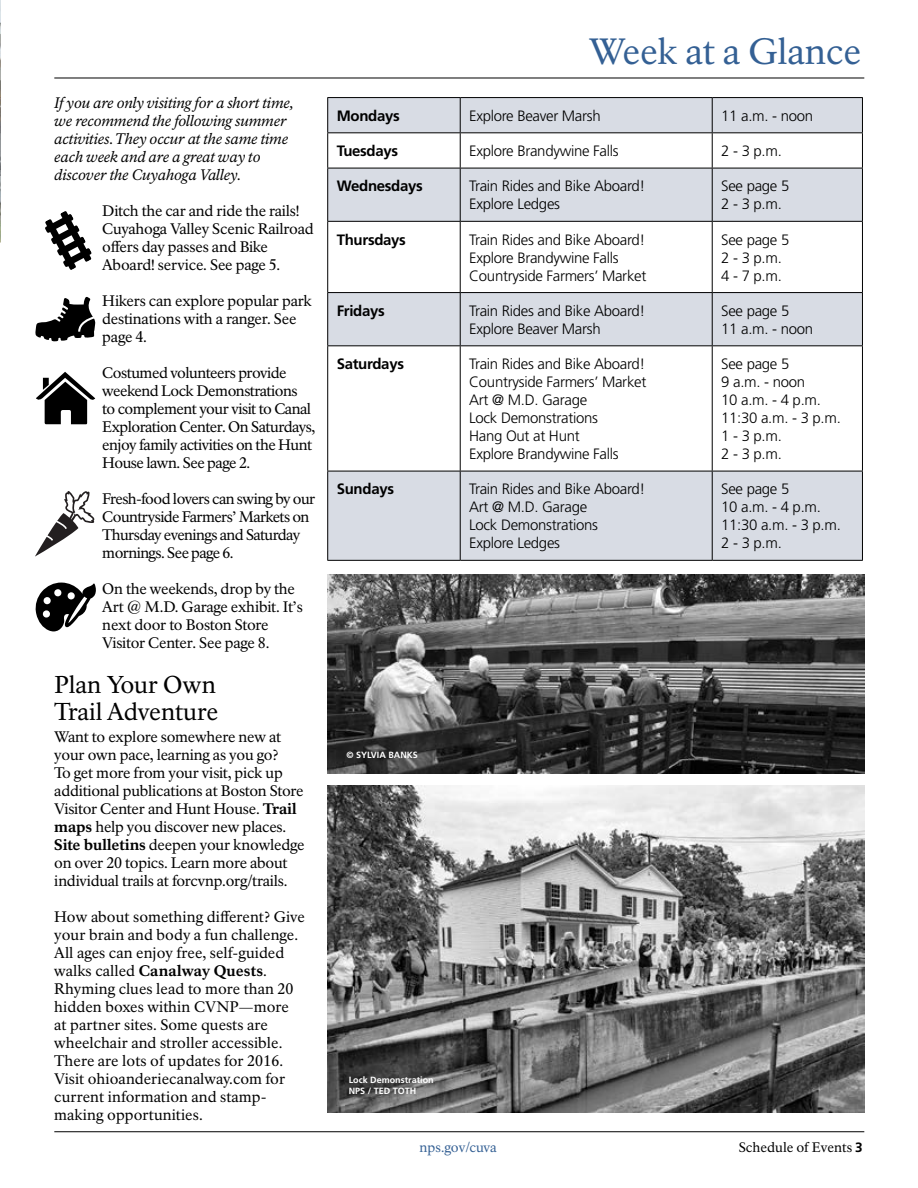
<style>
.page{position:relative;width:918px;height:1188px;background:#fff}
.page>*{position:absolute;margin:0;border:0;box-sizing:border-box;transform-origin:0 0}
.t1{font:36px "NPS Rawlinson OT";letter-spacing:-.005em;color:#346094}
.t2{font:24px/27px "NPS Rawlinson OT";letter-spacing:-.005em;color:#000}
.t3{font:300 15px/18px "Frutiger LT Std";letter-spacing:-.02em;color:#000}
.t4{font:15px/18px "NPS Rawlinson OT";letter-spacing:-.01em;color:#000}
.t5{font:15px/18px "NPS Rawlinson OT";letter-spacing:.01em;color:#000}
.t6{font:15px/18px "NPS Rawlinson OT";letter-spacing:-.035em;color:#000}
.t7{font:italic 15px/18px "NPS Rawlinson OT";letter-spacing:-.01em;color:#000}
.t8{font:700 15px "Frutiger LT Std";letter-spacing:-.02em;color:#000}
.t9{font:13.5px "NPS Rawlinson OT";color:#000}
.t10{font:13.5px "NPS Rawlinson OT";letter-spacing:-.01em;color:#346094}
.t11{font:700 9px/10.8px "Frutiger LT Std";color:#fff}
.s1{font-weight:800}
.s2{font-family:"Frutiger LT Std";font-weight:700}
</style>
<div class="page">
<hr style="left:54px;top:1131px;width:810px;height:1px;background:#000">
<hr style="left:54px;top:78px;width:810px;height:1px;background:#000">
<img style="left:327px;top:786px;width:537px;height:326px">
<img style="left:0;top:0;width:1px;height:243px">
<img style="left:327px;top:574px;width:537px;height:200px">
<svg style="left:328px;top:98px;width:534px;height:462px;fill:#d8dce4"></svg>
<hr style="left:327px;top:97px;width:133px;height:1px;background:#000">
<hr style="left:327px;top:98px;width:1px;height:34px;background:#000">
<hr style="left:460px;top:97px;width:252px;height:1px;background:#000">
<hr style="left:460px;top:98px;width:1px;height:34px;background:#000">
<hr style="left:712px;top:97px;width:151px;height:1px;background:#000">
<hr style="left:712px;top:98px;width:1px;height:34px;background:#000">
<hr style="left:862px;top:98px;width:1px;height:34px;background:#000">
<hr style="left:327px;top:132px;width:133px;height:1px;background:#000">
<hr style="left:327px;top:133px;width:1px;height:35px;background:#000">
<hr style="left:460px;top:132px;width:252px;height:1px;background:#000">
<hr style="left:460px;top:133px;width:1px;height:35px;background:#000">
<hr style="left:712px;top:132px;width:151px;height:1px;background:#000">
<hr style="left:712px;top:133px;width:1px;height:35px;background:#000">
<hr style="left:862px;top:133px;width:1px;height:35px;background:#000">
<hr style="left:327px;top:168px;width:133px;height:1px;background:#000">
<hr style="left:327px;top:168px;width:1px;height:53px;background:#000">
<hr style="left:460px;top:168px;width:252px;height:1px;background:#000">
<hr style="left:460px;top:168px;width:1px;height:53px;background:#000">
<hr style="left:712px;top:168px;width:151px;height:1px;background:#000">
<hr style="left:712px;top:168px;width:1px;height:53px;background:#000">
<hr style="left:862px;top:168px;width:1px;height:53px;background:#000">
<hr style="left:327px;top:221px;width:133px;height:1px;background:#000">
<hr style="left:327px;top:222px;width:1px;height:70px;background:#000">
<hr style="left:460px;top:221px;width:252px;height:1px;background:#000">
<hr style="left:460px;top:222px;width:1px;height:70px;background:#000">
<hr style="left:712px;top:221px;width:151px;height:1px;background:#000">
<hr style="left:712px;top:222px;width:1px;height:70px;background:#000">
<hr style="left:862px;top:222px;width:1px;height:70px;background:#000">
<hr style="left:327px;top:292px;width:133px;height:1px;background:#000">
<hr style="left:327px;top:293px;width:1px;height:52px;background:#000">
<hr style="left:460px;top:292px;width:252px;height:1px;background:#000">
<hr style="left:460px;top:293px;width:1px;height:52px;background:#000">
<hr style="left:712px;top:292px;width:151px;height:1px;background:#000">
<hr style="left:712px;top:293px;width:1px;height:52px;background:#000">
<hr style="left:862px;top:293px;width:1px;height:52px;background:#000">
<hr style="left:327px;top:345px;width:133px;height:1px;background:#000">
<hr style="left:327px;top:346px;width:1px;height:125px;background:#000">
<hr style="left:460px;top:345px;width:252px;height:1px;background:#000">
<hr style="left:460px;top:346px;width:1px;height:125px;background:#000">
<hr style="left:712px;top:345px;width:151px;height:1px;background:#000">
<hr style="left:712px;top:346px;width:1px;height:125px;background:#000">
<hr style="left:862px;top:346px;width:1px;height:125px;background:#000">
<hr style="left:327px;top:471px;width:133px;height:1px;background:#000">
<hr style="left:327px;top:471px;width:1px;height:89px;background:#000">
<hr style="left:460px;top:471px;width:252px;height:1px;background:#000">
<hr style="left:460px;top:471px;width:1px;height:89px;background:#000">
<hr style="left:712px;top:471px;width:151px;height:1px;background:#000">
<hr style="left:712px;top:471px;width:1px;height:89px;background:#000">
<hr style="left:862px;top:471px;width:1px;height:89px;background:#000">
<hr style="left:327px;top:560px;width:133px;height:1px;background:#000">
<hr style="left:460px;top:560px;width:252px;height:1px;background:#000">
<hr style="left:712px;top:560px;width:151px;height:1px;background:#000">
<svg style="left:45px;top:211px;width:47px;height:59px"></svg>
<svg style="left:35px;top:297px;width:60px;height:45px"></svg>
<svg style="left:36px;top:372px;width:59px;height:52px"></svg>
<svg style="left:36px;top:583px;width:60px;height:48px"></svg>
<svg style="left:35px;top:491px;width:59px;height:66px"></svg>
<p class="t7" style="left:54px;top:95px;width:241px">If you are only visiting for a short time, we recommend the following summer activities. They occur at the same time each week and are a great way to discover the Cuyahoga Valley.</p>
<p class="t4" style="left:102px;top:202px;width:213px">Ditch the car and ride the rails!<br>Cuyahoga Valley Scenic Railroad offers day passes and Bike<br>Aboard! service. See page 5.</p>
<p class="t4" style="left:102px;top:292px;width:211px">Hikers can explore popular park destinations with a ranger. See page 4.</p>
<p class="t6" style="left:102px;top:364px;width:214px">Costumed volunteers provide weekend Lock Demonstrations<br>to complement your visit to Canal<br>Exploration Center. On Saturdays, enjoy family activities on the Hunt<br>House lawn. See page 2.</p>
<p class="t6" style="left:102px;top:490px;width:215px">Fresh-food lovers can swing by our<br>Countryside Farmers’ Markets on<br>Thursday evenings and Saturday mornings. See page 6.</p>
<p class="t4" style="left:102px;top:580px;width:202px">On the weekends, drop by the<br>Art @ M.D. Garage exhibit. It’s next door to Boston Store<br>Visitor Center. See page 8.</p>
<h2 class="t2" style="left:54px;top:672px;width:165px">Plan Your Own<br>Trail Adventure</h2>
<p class="t4" style="left:54px;top:728px;width:252px">Want to explore somewhere new at your own pace, learning as you go?<br>To get more from your visit, pick up additional publications at Boston Store Visitor Center and Hunt House. <span class="s1">Trail maps</span> help you discover new places.<br><span class="s1">Site bulletins</span> deepen your knowledge on over 20 topics. Learn more about individual trails at forcvnp.org/trails.</p>
<p class="t5" style="left:54px;top:908px;width:252px">How about something different? Give your brain and body a fun challenge.<br>All ages can enjoy free, self-guided walks called <span class="s1">Canalway Quests</span>.<br>Rhyming clues lead to more than 20 hidden boxes within CVNP—more at partner sites. Some quests are wheelchair and stroller accessible.<br>There are lots of updates for 2016.<br>Visit ohioanderiecanalway.com for current information and stamp&shy;making opportunities.</p>
<h1 class="t1" style="left:589px;top:30px;width:274px">Week at a Glance</h1>
<p class="t8" style="left:337px;top:107px;width:65px">Mondays</p>
<p class="t3" style="left:469px;top:107px;width:133px">Explore Beaver Marsh</p>
<p class="t3" style="left:721px;top:107px;width:93px">11 a.m. - noon</p>
<p class="t8" style="left:337px;top:142px;width:63px">Tuesdays</p>
<p class="t3" style="left:469px;top:142px;width:151px">Explore Brandywine Falls</p>
<p class="t3" style="left:721px;top:142px;width:62px">2 - 3 p.m.</p>
<p class="t8" style="left:337px;top:177px;width:88px">Wednesdays</p>
<p class="t3" style="left:469px;top:177px;width:178px">Train Rides and Bike Aboard!<br>Explore Ledges</p>
<p class="t3" style="left:721px;top:177px;width:70px">See page 5<br>2 - 3 p.m.</p>
<p class="t8" style="left:337px;top:231px;width:71px">Thursdays</p>
<p class="t3" style="left:469px;top:231px;width:179px">Train Rides and Bike Aboard!<br>Explore Brandywine Falls<br>Countryside Farmers’ Market</p>
<p class="t3" style="left:721px;top:231px;width:70px">See page 5<br>2 - 3 p.m.<br>4 - 7 p.m.</p>
<p class="t8" style="left:337px;top:302px;width:50px">Fridays</p>
<p class="t3" style="left:469px;top:302px;width:178px">Train Rides and Bike Aboard!<br>Explore Beaver Marsh</p>
<p class="t3" style="left:721px;top:302px;width:93px">See page 5<br>11 a.m. - noon</p>
<p class="t8" style="left:337px;top:355px;width:69px">Saturdays</p>
<p class="t3" style="left:469px;top:355px;width:179px">Train Rides and Bike Aboard!<br>Countryside Farmers’ Market<br>Art @ M.D. Garage<br>Lock Demonstrations<br>Hang Out at Hunt<br>Explore Brandywine Falls</p>
<p class="t3" style="left:721px;top:355px;width:121px">See page 5<br>9 a.m. - noon<br>10 a.m. - 4 p.m.<br>11:30 a.m. - 3 p.m.<br>1 - 3 p.m.<br>2 - 3 p.m.</p>
<p class="t8" style="left:337px;top:480px;width:59px">Sundays</p>
<p class="t3" style="left:469px;top:480px;width:178px">Train Rides and Bike Aboard!<br>Art @ M.D. Garage<br>Lock Demonstrations<br>Explore Ledges</p>
<p class="t3" style="left:721px;top:480px;width:121px">See page 5<br>10 a.m. - 4 p.m.<br>11:30 a.m. - 3 p.m.<br>2 - 3 p.m.</p>
<p class="t11" style="left:346px;top:750px;width:73px">© SYLVIA BANKS</p>
<p class="t11" style="left:349px;top:1075px;width:87px">Lock Demonstration<br>NPS / TED TOTH</p>
<p class="t10" style="left:420px;top:1139px;width:79px">nps.gov/cuva</p>
<p class="t9" style="left:739px;top:1139px;width:126px">Schedule of Events <span class="s2">3</span></p>
</div>
